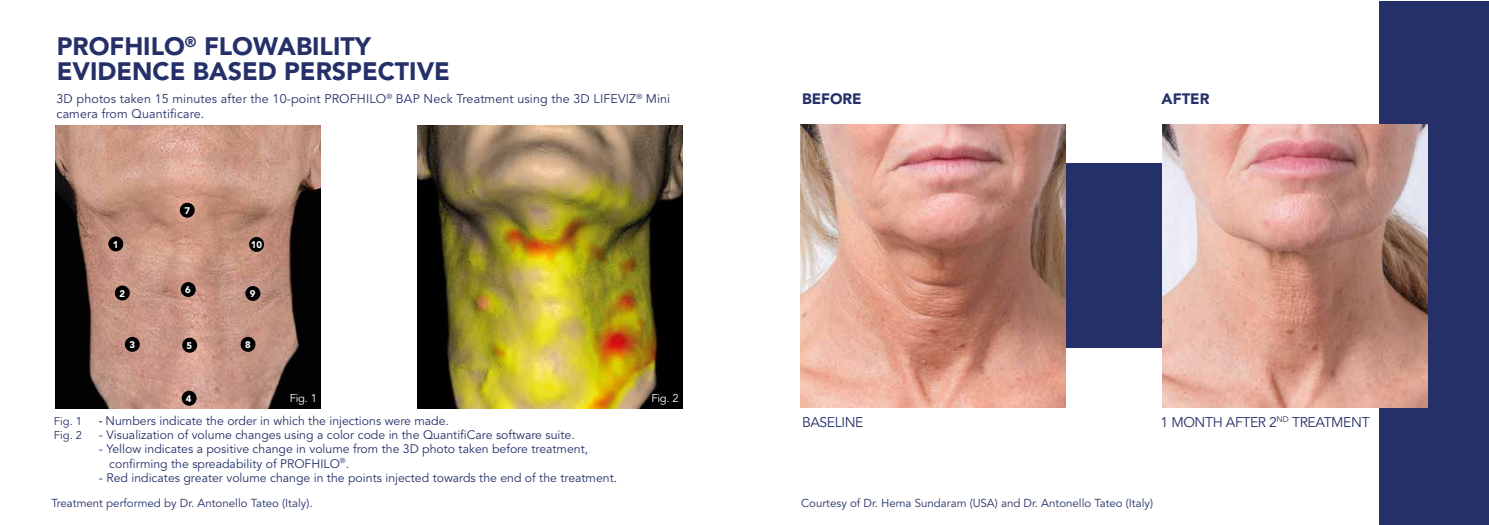
<style>
.page{position:relative;width:1489px;height:525px;background:#fff}
.page>*{position:absolute;margin:0;border:0;box-sizing:border-box;transform-origin:0 0}
.t1{font:900 25px/25px "Avenir";color:#253069}
.t2{font:900 15px "Avenir";color:#253069}
.t3{font:14px "Avenir";letter-spacing:-.03em;color:#253069}
.t4{font:12.5px/14.2px "Avenir";letter-spacing:.01em;color:#253069}
.t5{font:12.25px/14.2px "Avenir";color:#253069}
.t6{font:11.5px "Avenir";color:#253069}
.t7{font:11.25px "Avenir";color:#253069}
.t8{font:11.25px "Avenir";letter-spacing:-.02em;color:#fff}
.t9{font:900 9.62px "Avenir";color:#fff}
.s1{font-family:"Helvetica Neue";font-stretch:condensed;font-size:11.12px;color:#000}
</style>
<div class="page">
<div style="left:1378px;top:1px;width:110px;height:523px;background:#253069"></div>
<div style="left:968px;top:163px;width:295px;height:185px;background:#253069"></div>
<img style="left:800px;top:125px;width:265px;height:282px">
<img style="left:1162px;top:125px;width:264px;height:282px">
<img style="left:56px;top:126px;width:264px;height:282px">
<div style="left:180px;top:203px;width:15px;height:14px;background:#000;border-radius:50%"></div>
<div style="left:182px;top:337px;width:15px;height:15px;background:#000;border-radius:50%"></div>
<div style="left:181px;top:282px;width:15px;height:15px;background:#000;border-radius:50%"></div>
<div style="left:182px;top:390px;width:15px;height:15px;background:#000;border-radius:50%"></div>
<div style="left:108px;top:236px;width:15px;height:15px;background:#000;border-radius:50%"></div>
<div style="left:115px;top:285px;width:15px;height:15px;background:#000;border-radius:50%"></div>
<div style="left:125px;top:337px;width:15px;height:14px;background:#000;border-radius:50%"></div>
<div style="left:240px;top:337px;width:15px;height:14px;background:#000;border-radius:50%"></div>
<div style="left:249px;top:237px;width:15px;height:15px;background:#000;border-radius:50%"></div>
<div style="left:245px;top:286px;width:15px;height:15px;background:#000;border-radius:50%"></div>
<img style="left:417px;top:126px;width:265px;height:282px">
<h1 class="t1" style="left:57px;top:34px;width:395px">PROFHILO<sup>®</sup> FLOWABILITY<br>EVIDENCE BASED PERSPECTIVE</h1>
<p class="t4" style="left:57px;top:92px;width:615px">3D photos taken 15 minutes after the 10-point PROFHILO<sup>®</sup> BAP Neck Treatment using the 3D LIFEVIZ<sup>®</sup> Mini camera from Quantificare.</p>
<p class="t9" style="left:184px;top:205px;width:7px">7</p>
<p class="t9" style="left:113px;top:238px;width:7px">1</p>
<p class="t9" style="left:251px;top:238px;width:13px">10</p>
<p class="t9" style="left:120px;top:287px;width:7px">2</p>
<p class="t9" style="left:185px;top:284px;width:7px">6</p>
<p class="t9" style="left:250px;top:288px;width:7px">9</p>
<p class="t9" style="left:129px;top:338px;width:7px">3</p>
<p class="t9" style="left:186px;top:339px;width:7px">5</p>
<p class="t9" style="left:245px;top:338px;width:7px">8</p>
<p class="t9" style="left:186px;top:392px;width:7px">4</p>
<p class="t8" style="left:290px;top:392px;width:29px">Fig. 1</p>
<p class="t8" style="left:651px;top:392px;width:29px">Fig. 2</p>
<p class="t7" style="left:54px;top:414px;width:30px">Fig. 1</p>
<p class="t5" style="left:99px;top:413px;width:351px"><span class="s1">-</span> Numbers indicate the order in which the injections were made.</p>
<p class="t7" style="left:54px;top:428px;width:30px">Fig. 2</p>
<p class="t5" style="left:99px;top:428px;width:477px">- Visualization of volume changes using a color code in the QuantifiCare software suite.</p>
<p class="t5" style="left:109px;top:442px;width:480px;text-indent:-10px">- Yellow indicates a positive change in volume from the 3D photo taken before treatment, confirming the spreadability of PROFHILO<sup>®</sup>.</p>
<p class="t5" style="left:99px;top:470px;width:520px">- Red indicates greater volume change in the points injected towards the end of the treatment.</p>
<p class="t2" style="left:802px;top:90px;width:61px">BEFORE</p>
<p class="t2" style="left:1161px;top:90px;width:49px">AFTER</p>
<p class="t3" style="left:802px;top:414px;width:63px">BASELINE</p>
<p class="t3" style="left:1160px;top:414px;width:211px">1 MONTH AFTER 2<sup>ND</sup> TREATMENT</p>
<p class="t6" style="left:51px;top:495px;width:263px">Treatment performed by Dr. Antonello Tateo (Italy).</p>
<p class="t6" style="left:801px;top:495px;width:353px">Courtesy of Dr. Hema Sundaram (USA) and Dr. Antonello Tateo (Italy)</p>
</div>
